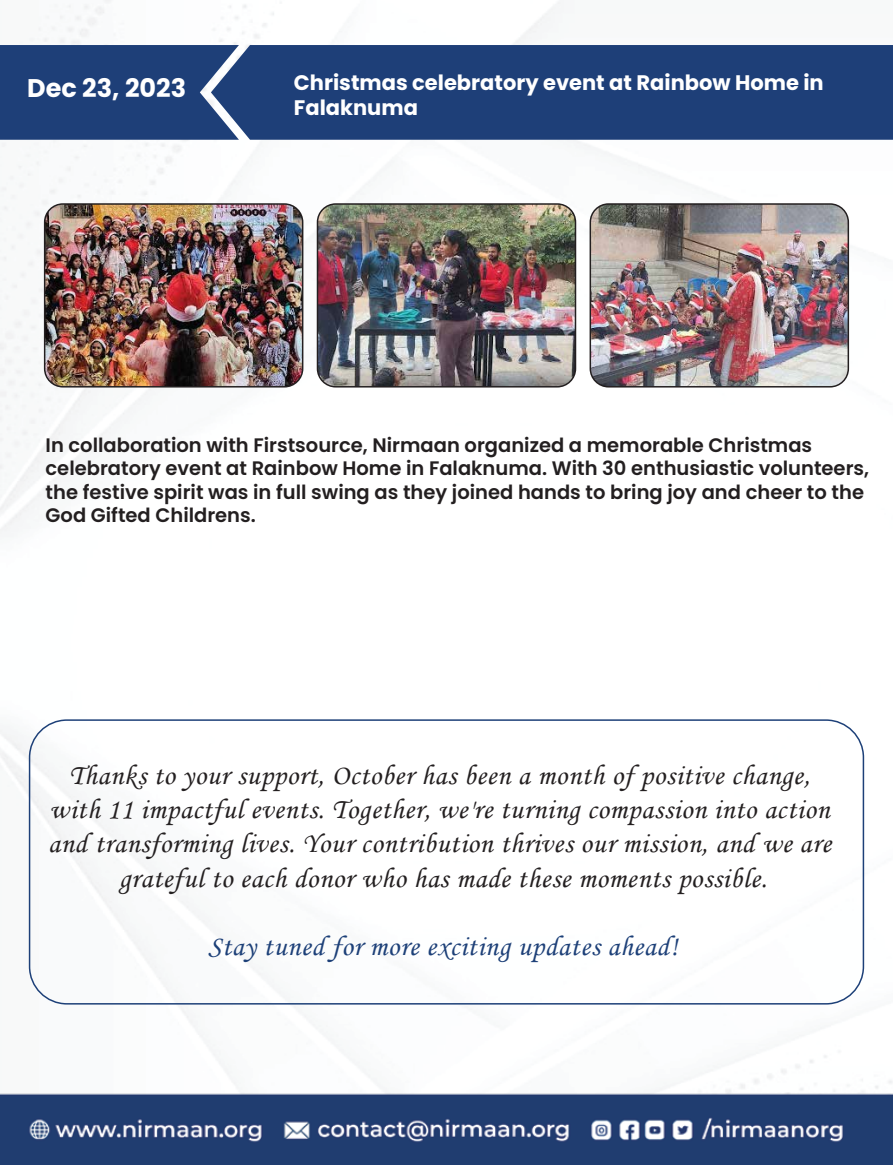
<style>
.page{position:relative;width:893px;height:1165px;background:#fff}
.page>*{position:absolute;margin:0;border:0;box-sizing:border-box;transform-origin:0 0}
.t1{font:28.5px/34.2px "Monotype Corsiva";letter-spacing:.025em;color:#231f20;text-align:center}
.t2{font:28.5px "Monotype Corsiva";letter-spacing:.025em;color:#1d4078}
.t3{font:700 25.5px "Poppins";color:#fff}
.t4{font:700 21px/25.2px "Poppins";color:#fff}
.t5{font:600 19.5px/23.4px "Poppins";color:#231f20}
</style>
<div class="page">
<img style="left:0;top:0;width:865px;height:1021px">
<div style="left:0;top:45px;width:211px;height:95px;background:#1e3f78"></div>
<div style="left:211px;top:45px;width:682px;height:95px;background:#1e3f78"></div>
<img style="left:45px;top:204px;width:258px;height:183px">
<div style="left:44px;top:203px;width:259px;height:184px;border:2px solid #231f20;border-radius:18px"></div>
<img style="left:317px;top:204px;width:258px;height:183px">
<div style="left:317px;top:203px;width:259px;height:184px;border:2px solid #231f20;border-radius:18px"></div>
<img style="left:590px;top:204px;width:258px;height:183px">
<div style="left:590px;top:203px;width:259px;height:184px;border:2px solid #231f20;border-radius:18px"></div>
<div style="left:29px;top:719px;width:835px;height:285px;border:2px solid #1d4078;border-radius:37px"></div>
<img style="left:0;top:1021px;width:893px;height:143px">
<p class="t3" style="left:27px;top:74px;width:160px">Dec 23, 2023</p>
<p class="t4" style="left:294px;top:70px;width:531px">Christmas celebratory event at Rainbow Home in<br>Falaknuma</p>
<p class="t5" style="left:46px;top:433px;width:825px">In collaboration with Firstsource, Nirmaan organized a memorable Christmas celebratory event at Rainbow Home in Falaknuma. With 30 enthusiastic volunteers, the festive spirit was in full swing as they joined hands to bring joy and cheer to the God Gifted Childrens.</p>
<p class="t1" style="left:48px;top:758px;width:784px">Thanks to your support, October has been a month of positive change, with 11 impactful events. Together, we're turning compassion into action and transforming lives. Your contribution thrives our mission, and we are grateful to each donor who has made these moments possible.</p>
<p class="t2" style="left:208px;top:929px;width:471px">Stay tuned for more exciting updates ahead!</p>
</div>
